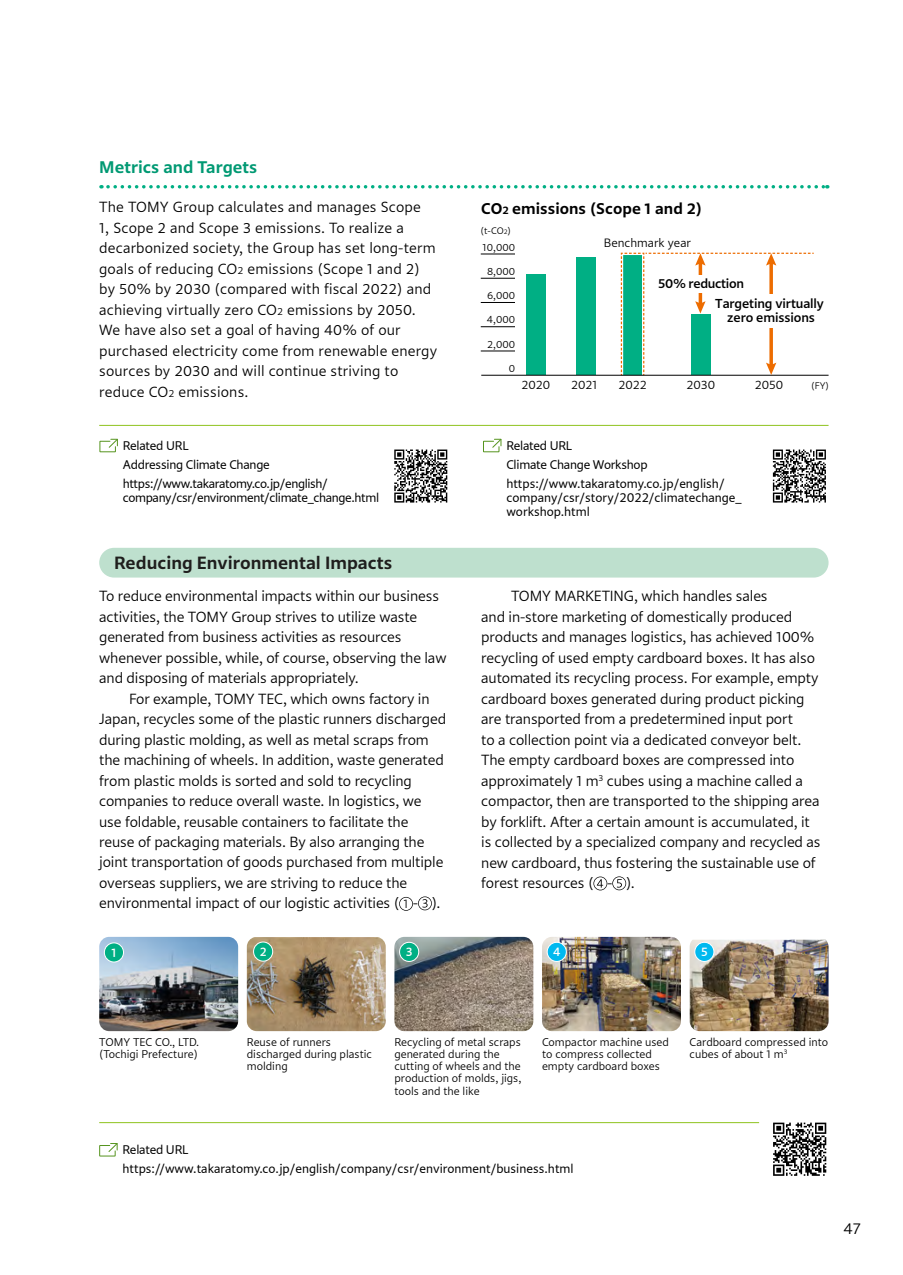
<style>
.page{position:relative;width:903px;height:1275px;background:#fff}
.page>*{position:absolute;margin:0;border:0;box-sizing:border-box;transform-origin:0 0}
.t1{font:700 17.85px "Sharoa Pro";color:#1f1e1d}
.t2{font:700 17.15px "Sharoa Pro";color:#009973}
.t3{font:700 15.75px "Sharoa Pro";color:#000}
.t4{font:300 15.75px "Sharoa Pro";color:#000}
.t5{font:300 14.88px/20.5px "Sharoa Pro";letter-spacing:-.01em;color:#000}
.t6{font:300 14.88px/20.5px "Sharoa Pro";letter-spacing:.01em;color:#000}
.t7{font:600 13.12px/19.9px "Sharoa Pro";letter-spacing:-.01em;color:#000}
.t8{font:12.25px/18.9px "P Aoto Gothic Std N";letter-spacing:-.02em;color:#000}
.t9{font:12.25px/18.9px "P Aoto Gothic Std N";color:#000}
.t10{font:300 12.25px "Sharoa Pro";color:#000}
.t11{font:700 11.55px "P Aoto Gothic Std N De";color:#fff}
.t12{font:300 11.38px/12.2px "Sharoa Pro";color:#000}
.t13{font:300 10.5px "Sharoa Pro";color:#000}
.t14{font:300 9.62px "Sharoa Pro";color:#000}
.s1{font-size:10.33px}
.s2{font-size:11.03px}
.s3{font-size:6.65px}
</style>
<div class="page">
<svg style="left:399px;top:896px;width:33px;height:15px"></svg>
<div style="left:99px;top:548px;width:729px;height:30px;background:#bee0ce;border-radius:15px"></div>
<svg style="left:99px;top:1143px;width:19px;height:14px"></svg>
<svg style="left:108px;top:185px;width:720px;height:4px"></svg>
<hr style="left:99px;top:1122px;width:660px;height:1px;background:#8fc31f">
<img style="left:542px;top:937px;width:139px;height:94px">
<img style="left:690px;top:940px;width:138px;height:91px">
<div style="left:526px;top:275px;width:20px;height:100px;background:#00af84"></div>
<div style="left:576px;top:257px;width:20px;height:118px;background:#00af84"></div>
<hr style="left:481px;top:254px;width:34px;height:1px;background:#000">
<hr style="left:481px;top:278px;width:34px;height:1px;background:#000">
<hr style="left:481px;top:302px;width:34px;height:1px;background:#000">
<hr style="left:481px;top:326px;width:34px;height:1px;background:#000">
<hr style="left:481px;top:351px;width:34px;height:1px;background:#000">
<hr style="left:481px;top:375px;width:347px;height:1px;background:#000">
<svg style="left:620px;top:252px;width:194px;height:123px"></svg>
<div style="left:661px;top:275px;width:82px;height:17px;background:#fff"></div>
<div style="left:720px;top:295px;width:87px;height:33px;background:#fff"></div>
<img style="left:247px;top:937px;width:139px;height:94px">
<img style="left:394px;top:937px;width:139px;height:94px">
<img style="left:99px;top:937px;width:139px;height:94px">
<div style="left:104px;top:943px;width:19px;height:19px;background:#00af84;border-radius:50%"></div>
<div style="left:104px;top:943px;width:20px;height:19px;border:1px solid #fff;border-radius:50%"></div>
<div style="left:400px;top:942px;width:19px;height:19px;background:#00af84;border-radius:50%"></div>
<div style="left:399px;top:942px;width:20px;height:20px;border:1px solid #fff;border-radius:50%"></div>
<div style="left:547px;top:942px;width:19px;height:19px;background:#00b9ef;border-radius:50%"></div>
<div style="left:547px;top:942px;width:19px;height:20px;border:1px solid #fff;border-radius:50%"></div>
<div style="left:695px;top:942px;width:19px;height:19px;background:#00b9ef;border-radius:50%"></div>
<div style="left:694px;top:942px;width:20px;height:20px;border:1px solid #fff;border-radius:50%"></div>
<div style="left:254px;top:942px;width:19px;height:19px;background:#00af84;border-radius:50%"></div>
<div style="left:253px;top:942px;width:20px;height:19px;border:1px solid #fff;border-radius:50%"></div>
<svg style="left:593px;top:876px;width:33px;height:14px"></svg>
<svg style="left:99px;top:438px;width:19px;height:15px"></svg>
<svg style="left:483px;top:438px;width:19px;height:15px"></svg>
<hr style="left:99px;top:425px;width:729px;height:1px;background:#8fc31f">
<svg style="left:394px;top:449px;width:53px;height:54px"></svg>
<svg style="left:773px;top:449px;width:53px;height:54px"></svg>
<svg style="left:773px;top:1123px;width:53px;height:53px"></svg>
<p class="t2" style="left:99px;top:152px;width:160px">Metrics and Targets</p>
<p class="t6" style="left:99px;top:196px;width:339px">The TOMY Group calculates and manages Scope<br>1, Scope 2 and Scope 3 emissions. To realize a decarbonized society, the Group has set long-term goals of reducing CO<span class="s1">2</span> emissions (Scope 1 and 2) by 50% by 2030 (compared with fiscal 2022) and achieving virtually zero CO<span class="s1">2</span> emissions by 2050.<br>We have also set a goal of having 40% of our purchased electricity come from renewable energy sources by 2030 and will continue striving to reduce CO<span class="s1">2</span> emissions.</p>
<p class="t8" style="left:123px;top:437px;width:207px">Related URL<br>Addressing Climate Change https://www.takaratomy.co.jp/english/</p>
<p class="t8" style="left:123px;top:489px;width:258px">company/csr/environment/climate_change.html</p>
<p class="t1" style="left:114px;top:547px;width:280px">Reducing Environmental Impacts</p>
<p class="t5" style="left:99px;top:585px;width:349px">To reduce environmental impacts within our business activities, the TOMY Group strives to utilize waste generated from business activities as resources whenever possible, while, of course, observing the law and disposing of materials appropriately.</p>
<p class="t5" style="left:99px;top:687px;width:348px;text-indent:30px">For example, TOMY TEC, which owns factory in Japan, recycles some of the plastic runners discharged during plastic molding, as well as metal scraps from the machining of wheels. In addition, waste generated from plastic molds is sorted and sold to recycling companies to reduce overall waste. In logistics, we use foldable, reusable containers to facilitate the reuse of packaging materials. By also arranging the joint transportation of goods purchased from multiple overseas suppliers, we are striving to reduce the environmental impact of our logistic activities ( - ).</p>
<p class="t3" style="left:481px;top:194px;width:223px">CO<span class="s2">2</span> emissions (Scope 1 and 2)</p>
<p class="t14" style="left:480px;top:223px;width:32px">(t-CO<span class="s3">2</span>)</p>
<p class="t13" style="left:483px;top:238px;width:34px">10,000</p>
<p class="t13" style="left:487px;top:262px;width:29px">8,000</p>
<p class="t13" style="left:487px;top:287px;width:29px">6,000</p>
<p class="t13" style="left:487px;top:311px;width:30px">4,000</p>
<p class="t13" style="left:487px;top:335px;width:29px">2,000</p>
<p class="t13" style="left:509px;top:359px;width:8px">0</p>
<p class="t10" style="left:604px;top:233px;width:89px">Benchmark year</p>
<p class="t7" style="left:715px;top:272px;width:110px;text-indent:-57px">50% reduction<br>Targeting virtually</p>
<p class="t7" style="left:727px;top:306px;width:89px">zero emissions</p>
<p class="t10" style="left:521px;top:375px;width:30px">2020</p>
<p class="t10" style="left:571px;top:375px;width:28px">2021</p>
<p class="t10" style="left:618px;top:375px;width:30px">2022</p>
<p class="t10" style="left:686px;top:375px;width:30px">2030</p>
<p class="t14" style="left:811px;top:378px;width:19px">(FY)</p>
<p class="t10" style="left:755px;top:375px;width:30px">2050</p>
<p class="t8" style="left:506px;top:437px;width:220px">Related URL<br>Climate Change Workshop https://www.takaratomy.co.jp/english/</p>
<p class="t9" style="left:506px;top:491px;width:237px;line-height:14px">company/csr/story/2022/climatechange_ workshop.html</p>
<p class="t5" style="left:481px;top:585px;width:341px;text-indent:30px">TOMY MARKETING, which handles sales<br>and in-store marketing of domestically produced products and manages logistics, has achieved 100% recycling of used empty cardboard boxes. It has also automated its recycling process. For example, empty cardboard boxes generated during product picking are transported from a predetermined input port<br>to a collection point via a dedicated conveyor belt.<br>The empty cardboard boxes are compressed into approximately 1 m<sup>3</sup> cubes using a machine called a compactor, then are transported to the shipping area by forklift. After a certain amount is accumulated, it is collected by a specialized company and recycled as new cardboard, thus fostering the sustainable use of forest resources ( - ).</p>
<p class="t11" style="left:111px;top:946px;width:7px">1</p>
<p class="t11" style="left:260px;top:945px;width:8px">2</p>
<p class="t11" style="left:406px;top:945px;width:8px">3</p>
<p class="t11" style="left:553px;top:945px;width:9px">4</p>
<p class="t11" style="left:701px;top:945px;width:8px">5</p>
<p class="t12" style="left:99px;top:1035px;width:102px">TOMY TEC CO., LTD. (Tochigi Prefecture)</p>
<p class="t12" style="left:247px;top:1035px;width:127px">Reuse of runners discharged during plastic molding</p>
<p class="t12" style="left:542px;top:1035px;width:128px">Compactor machine used to compress collected empty cardboard boxes</p>
<p class="t12" style="left:690px;top:1035px;width:140px">Cardboard compressed into cubes of about 1 m<sup>3</sup></p>
<p class="t12" style="left:394px;top:1035px;width:129px">Recycling of metal scraps generated during the cutting of wheels and the production of molds, jigs, tools and the like</p>
<p class="t9" style="left:123px;top:1141px;width:453px">Related URL https://www.takaratomy.co.jp/english/company/csr/environment/business.html</p>
<p class="t4" style="left:843px;top:1216px;width:19px">47</p>
</div>
